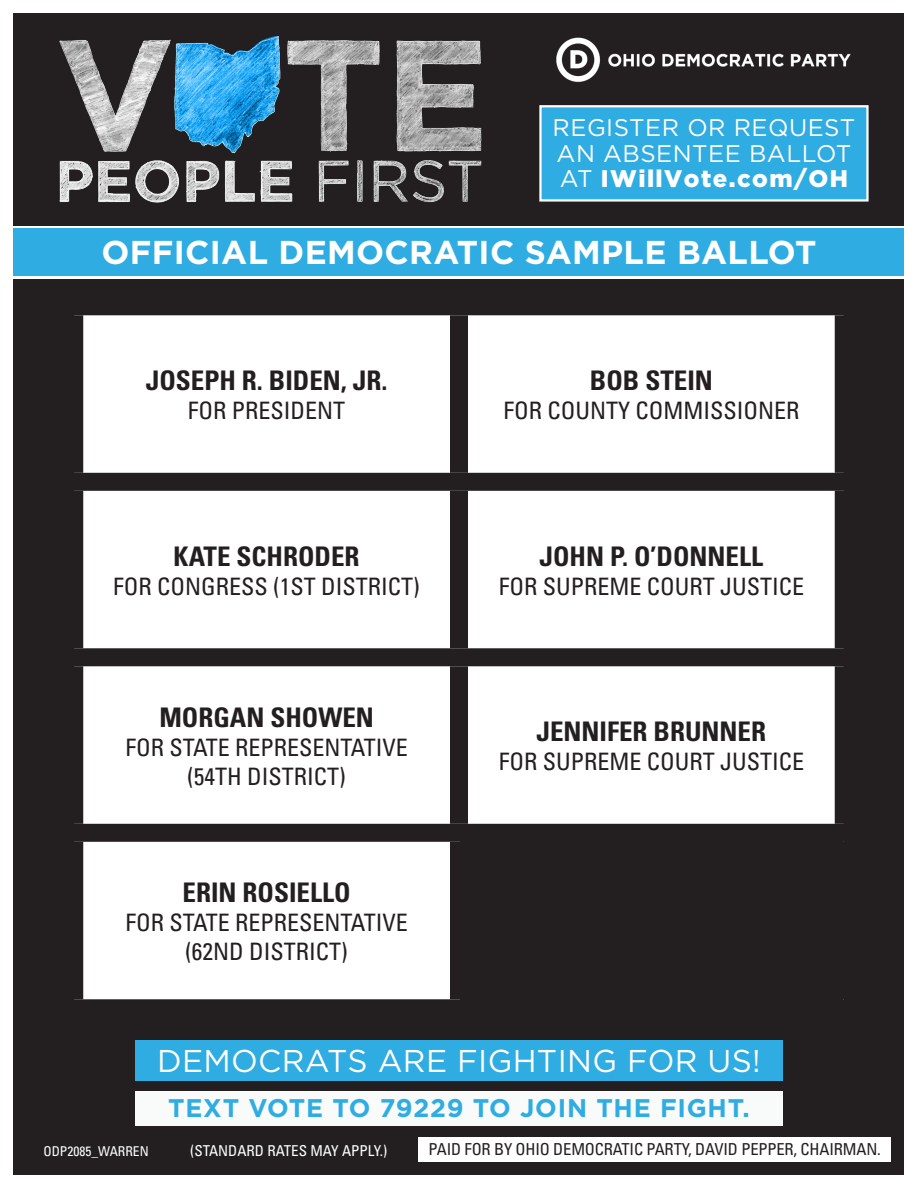
<style>
.page{position:relative;width:918px;height:1188px;background:#fff}
.page>*{position:absolute;margin:0;border:0;box-sizing:border-box;transform-origin:0 0}
.t1{font:700 33px "Gotham";letter-spacing:.01em;color:#fff}
.t2{font:31.5px "Gotham";letter-spacing:.01em;color:#fff}
.Name_Bold_18pt{font:700 condensed 27px "Univers";color:#231f20}
.t3{font:700 25.5px "Gotham";letter-spacing:.03em;color:#2face2}
.Position_Title_16pt{font:condensed 24px/28.8px "Univers";color:#231f20;text-align:center}
.t4{font:24px/25.5px "Gotham";letter-spacing:.02em;color:#fff}
.t5{font:condensed 16.5px "Univers";letter-spacing:-.01em;color:#231f20}
.t6{font:condensed 15px "Univers";color:#fff}
.t7{font:condensed 13.5px "Univers";color:#fff}
.s1{font-weight:900}
</style>
<div class="page">
<div style="left:14px;top:14px;width:890px;height:212px;background:#231f20"></div>
<div style="left:14px;top:279px;width:890px;height:895px;background:#231f20"></div>
<img style="left:556px;top:37px;width:295px;height:45px">
<svg style="left:539px;top:105px;width:330px;height:97px;background:#3bafe2"></svg>
<div style="left:14px;top:229px;width:890px;height:47px;background:#2face2"></div>
<div style="left:135px;top:1041px;width:648px;height:40px;background:#2face2"></div>
<div style="left:135px;top:1092px;width:648px;height:34px;background:#f9fafa"></div>
<img style="left:59px;top:36px;width:423px;height:167px">
<div style="left:418px;top:1138px;width:473px;height:24px;background:#fff"></div>
<div style="left:83px;top:315px;width:752px;height:684px;background:#fff"></div>
<div style="left:450px;top:315px;width:18px;height:158px;background:#231f20"></div>
<div style="left:65px;top:473px;width:394px;height:18px;background:#231f20"></div>
<div style="left:459px;top:473px;width:394px;height:18px;background:#231f20"></div>
<div style="left:450px;top:491px;width:18px;height:157px;background:#231f20"></div>
<div style="left:65px;top:648px;width:394px;height:18px;background:#231f20"></div>
<div style="left:459px;top:648px;width:394px;height:18px;background:#231f20"></div>
<div style="left:450px;top:666px;width:18px;height:158px;background:#231f20"></div>
<div style="left:65px;top:824px;width:394px;height:18px;background:#231f20"></div>
<div style="left:459px;top:824px;width:394px;height:18px;background:#231f20"></div>
<div style="left:450px;top:842px;width:18px;height:157px;background:#231f20"></div>
<div style="left:460px;top:837px;width:383px;height:169px;background:#231f20"></div>
<p class="t4" style="left:553px;top:114px;width:304px">REGISTER OR REQUEST<br>AN ABSENTEE BALLOT<br>AT <span class="s1">IWillVote.com/OH</span></p>
<h1 class="t1" style="left:101px;top:233px;width:717px">OFFICIAL DEMOCRATIC SAMPLE BALLOT</h1>
<p class="Name_Bold_18pt" style="left:146px;top:364px;width:243px">JOSEPH R. BIDEN, JR.</p>
<p class="Position_Title_16pt" style="left:188px;top:396px;width:159px">FOR PRESIDENT</p>
<p class="Name_Bold_18pt" style="left:174px;top:540px;width:187px">KATE SCHRODER</p>
<p class="Position_Title_16pt" style="left:113px;top:571px;width:308px">FOR CONGRESS (1ST DISTRICT)</p>
<p class="Name_Bold_18pt" style="left:159px;top:701px;width:216px">MORGAN SHOWEN</p>
<p class="Position_Title_16pt" style="left:125px;top:733px;width:284px">FOR STATE REPRESENTATIVE (54TH DISTRICT)</p>
<p class="Name_Bold_18pt" style="left:183px;top:876px;width:170px">ERIN ROSIELLO</p>
<p class="Position_Title_16pt" style="left:125px;top:908px;width:284px">FOR STATE REPRESENTATIVE (62ND DISTRICT)</p>
<p class="Name_Bold_18pt" style="left:590px;top:364px;width:125px">BOB STEIN</p>
<p class="Position_Title_16pt" style="left:503px;top:396px;width:298px">FOR COUNTY COMMISSIONER</p>
<p class="Name_Bold_18pt" style="left:540px;top:540px;width:225px">JOHN P. O’DONNELL</p>
<p class="Position_Title_16pt" style="left:499px;top:571px;width:307px">FOR SUPREME COURT JUSTICE</p>
<p class="Name_Bold_18pt" style="left:537px;top:715px;width:231px">JENNIFER BRUNNER</p>
<p class="Position_Title_16pt" style="left:499px;top:747px;width:307px">FOR SUPREME COURT JUSTICE</p>
<p class="t7" style="left:44px;top:1142px;width:107px">ODP2085_WARREN</p>
<h2 class="t2" style="left:157px;top:1040px;width:605px">DEMOCRATS ARE FIGHTING FOR US!</h2>
<p class="t3" style="left:168px;top:1093px;width:583px">TEXT VOTE TO 79229 TO JOIN THE FIGHT.</p>
<p class="t6" style="left:190px;top:1141px;width:199px">(STANDARD RATES MAY APPLY.)</p>
<p class="t5" style="left:429px;top:1139px;width:454px">PAID FOR BY OHIO DEMOCRATIC PARTY, DAVID PEPPER, CHAIRMAN.</p>
</div>
